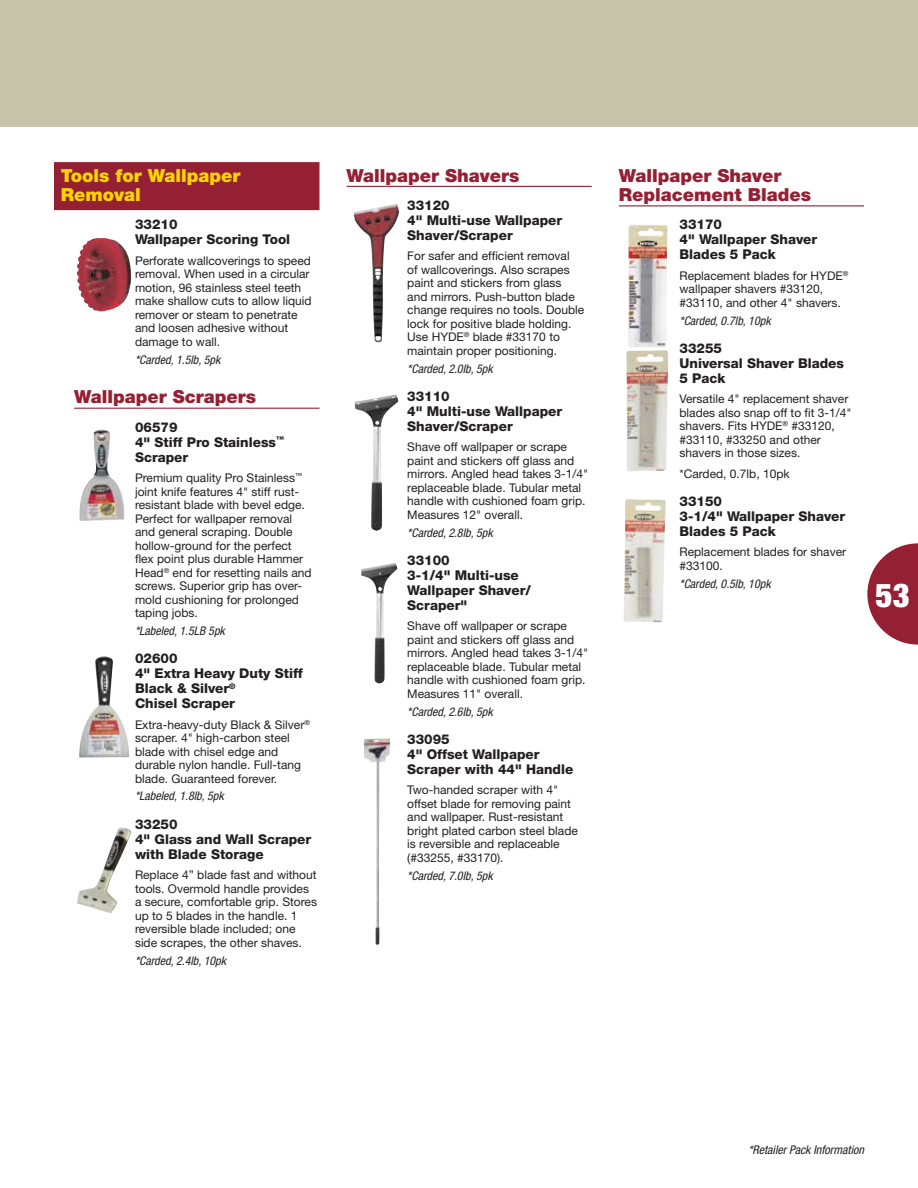
<style>
.page{position:relative;width:918px;height:1188px;background:#fff}
.page>*{position:absolute;margin:0;border:0;box-sizing:border-box;transform-origin:0 0}
.t1{font:900 condensed 33px "Helvetica Neue";color:#fff}
.t2{font:900 18px/19.5px "Helvetica Neue";color:#962033}
.t3{font:900 18px/19.5px "Helvetica Neue";color:#ffd400}
.t4{font:800 13.5px/15px "Helvetica Neue";color:#231f20}
.t5{font:12px/13.5px "Helvetica Neue";color:#231f20}
.t6{font:italic condensed 12px "Helvetica Neue";color:#231f20}
</style>
<div class="page">
<svg style="left:867px;top:543px;width:51px;height:102px"></svg>
<div style="left:0;top:0;width:918px;height:127px;background:#c7c3aa"></div>
<div style="left:54px;top:162px;width:266px;height:48px;background:#962033"></div>
<hr style="left:74px;top:408px;width:246px;height:1px;background:#962033">
<img style="left:77px;top:238px;width:55px;height:74px">
<img style="left:79px;top:429px;width:46px;height:92px">
<img style="left:79px;top:656px;width:50px;height:102px">
<img style="left:77px;top:828px;width:55px;height:85px">
<hr style="left:346px;top:186px;width:246px;height:1px;background:#962033">
<img style="left:354px;top:203px;width:45px;height:140px">
<img style="left:354px;top:394px;width:45px;height:137px">
<img style="left:361px;top:563px;width:37px;height:121px">
<img style="left:364px;top:738px;width:26px;height:207px">
<hr style="left:619px;top:205px;width:245px;height:1px;background:#962033">
<img style="left:628px;top:225px;width:40px;height:122px">
<img style="left:626px;top:350px;width:42px;height:122px">
<img style="left:624px;top:499px;width:42px;height:123px">
<h2 class="t3" style="left:61px;top:165px;width:181px">Tools for Wallpaper<br>Removal</h2>
<p class="t4" style="left:135px;top:217px;width:157px">33210<br>Wallpaper Scoring Tool</p>
<p class="t5" style="left:135px;top:254px;width:178px">Perforate wallcoverings to speed removal. When used in a circular motion, 96 stainless steel teeth make shallow cuts to allow liquid remover or steam to penetrate and loosen adhesive without damage to wall.</p>
<p class="t6" style="left:135px;top:352px;width:87px">*Carded, 1.5lb, 5pk</p>
<h2 class="t2" style="left:74px;top:387px;width:183px">Wallpaper Scrapers</h2>
<p class="t4" style="left:135px;top:419px;width:150px">06579<br>4" Stiff Pro Stainless<sup>™<br></sup>Scraper</p>
<p class="t5" style="left:135px;top:471px;width:178px">Premium quality Pro Stainless<sup>™ </sup>joint knife features 4" stiff rust&shy;resistant blade with bevel edge.<br>Perfect for wallpaper removal and general scraping. Double hollow-ground for the perfect flex point plus durable Hammer<br>Head<sup>®</sup> end for resetting nails and screws. Superior grip has over&shy;mold cushioning for prolonged taping jobs.</p>
<p class="t6" style="left:135px;top:624px;width:91px">*Labeled, 1.5LB 5pk</p>
<p class="t4" style="left:135px;top:651px;width:169px">02600<br>4" Extra Heavy Duty Stiff<br>Black &amp; Silver<sup>®<br></sup>Chisel Scraper</p>
<p class="t5" style="left:135px;top:717px;width:176px">Extra-heavy-duty Black &amp; Silver<sup>® </sup>scraper. 4" high-carbon steel blade with chisel edge and durable nylon handle. Full-tang blade. Guaranteed forever.</p>
<p class="t6" style="left:135px;top:789px;width:90px">*Labeled, 1.8lb, 5pk</p>
<p class="t4" style="left:135px;top:817px;width:178px">33250<br>4" Glass and Wall Scraper with Blade Storage</p>
<p class="t5" style="left:135px;top:868px;width:184px">Replace 4” blade fast and without tools. Overmold handle provides a secure, comfortable grip. Stores up to 5 blades in the handle. 1 reversible blade included; one side scrapes, the other shaves.</p>
<p class="t6" style="left:135px;top:953px;width:93px">*Carded, 2.4lb, 10pk</p>
<h2 class="t2" style="left:346px;top:165px;width:175px">Wallpaper Shavers</h2>
<p class="t4" style="left:407px;top:198px;width:157px">33120<br>4" Multi-use Wallpaper<br>Shaver/Scraper</p>
<p class="t5" style="left:407px;top:249px;width:179px">For safer and efficient removal<br>of wallcoverings. Also scrapes paint and stickers from glass and mirrors. Push-button blade change requires no tools. Double lock for positive blade holding.<br>Use HYDE<sup>®</sup> blade #33170 to maintain proper positioning.</p>
<p class="t6" style="left:407px;top:361px;width:87px">*Carded, 2.0lb, 5pk</p>
<p class="t4" style="left:407px;top:389px;width:157px">33110<br>4" Multi-use Wallpaper<br>Shaver/Scraper</p>
<p class="t5" style="left:407px;top:440px;width:183px">Shave off wallpaper or scrape paint and stickers off glass and mirrors. Angled head takes 3-1/4" replaceable blade. Tubular metal handle with cushioned foam grip.<br>Measures 12" overall.</p>
<p class="t6" style="left:407px;top:525px;width:87px">*Carded, 2.8lb, 5pk</p>
<p class="t4" style="left:407px;top:553px;width:125px">33100<br>3-1/4" Multi-use<br>Wallpaper Shaver/<br>Scraper"</p>
<p class="t5" style="left:407px;top:619px;width:183px">Shave off wallpaper or scrape paint and stickers off glass and mirrors. Angled head takes 3-1/4" replaceable blade. Tubular metal handle with cushioned foam grip.<br>Measures 11" overall.</p>
<p class="t6" style="left:407px;top:705px;width:87px">*Carded, 2.6lb, 5pk</p>
<p class="t4" style="left:407px;top:732px;width:168px">33095<br>4" Offset Wallpaper<br>Scraper with 44" Handle</p>
<p class="t5" style="left:407px;top:783px;width:172px">Two-handed scraper with 4" offset blade for removing paint and wallpaper. Rust-resistant bright plated carbon steel blade is reversible and replaceable (#33255, #33170).</p>
<p class="t6" style="left:407px;top:869px;width:87px">*Carded, 7.0lb, 5pk</p>
<h2 class="t2" style="left:619px;top:165px;width:194px">Wallpaper Shaver<br>Replacement Blades</h2>
<p class="t4" style="left:680px;top:217px;width:139px">33170<br>4" Wallpaper Shaver<br>Blades 5 Pack</p>
<p class="t5" style="left:680px;top:269px;width:170px">Replacement blades for HYDE<sup>® </sup>wallpaper shavers #33120, #33110, and other 4" shavers.</p>
<p class="t6" style="left:680px;top:313px;width:93px">*Carded, 0.7lb, 10pk</p>
<p class="t4" style="left:680px;top:341px;width:166px">33255<br>Universal Shaver Blades<br>5 Pack</p>
<p class="t5" style="left:680px;top:392px;width:174px">Versatile 4" replacement shaver blades also snap off to fit 3-1/4" shavers. Fits HYDE<sup>®</sup> #33120, #33110, #33250 and other shavers in those sizes.</p>
<p class="t5" style="left:680px;top:466px;width:112px">*Carded, 0.7lb, 10pk</p>
<p class="t4" style="left:680px;top:494px;width:167px">33150<br>3-1/4" Wallpaper Shaver<br>Blades 5 Pack</p>
<p class="t5" style="left:680px;top:545px;width:168px">Replacement blades for shaver #33100.</p>
<p class="t6" style="left:680px;top:576px;width:93px">*Carded, 0.5lb, 10pk</p>
<h1 class="t1" style="left:876px;top:575px;width:36px">53</h1>
<p class="t6" style="left:748px;top:1143px;width:117px">*Retailer Pack Information</p>
</div>
